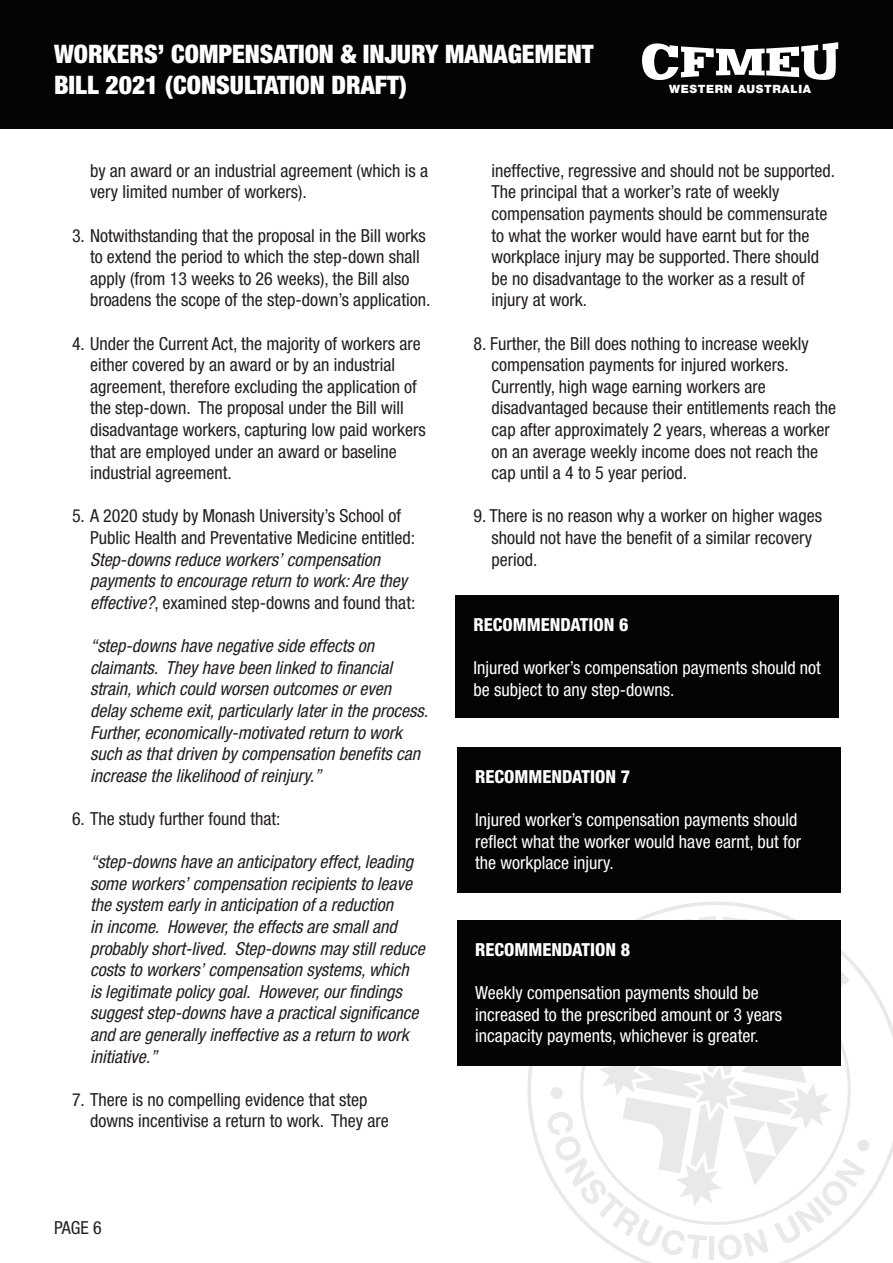
<style>
.page{position:relative;width:893px;height:1263px;background:#fff}
.page>*{position:absolute;margin:0;border:0;box-sizing:border-box;transform-origin:0 0}
.t1{font:900 condensed 25.5px/30.6px "Helvetica Neue LT Std";color:#fff}
.Numbered_Paragraph{font:condensed 18px/21.6px "Helvetica Neue LT Std";color:#231f20}
.Numbered_Paragraph-2{font:italic condensed 18px/21.6px "Helvetica Neue LT Std";color:#231f20}
.Numbered_Paragraph-3{font:condensed 18px/21.6px "Helvetica Neue LT Std";color:#fff}
.Numbered_Paragraph-4{font:800 condensed 18px "Helvetica Neue LT Std";color:#fff}
.t2{font:900 11.4px "Helvetica Neue";letter-spacing:.055em;color:#fff}
.s1{font-style:italic}
</style>
<div class="page">
<div style="left:0;top:1px;width:892px;height:128px;background:#040503"></div>
<svg style="left:642px;top:42px;width:196px;height:38px"></svg>
<svg style="left:516px;top:902px;width:377px;height:361px"></svg>
<svg style="left:569px;top:943px;width:293px;height:168px"></svg>
<svg style="left:598px;top:1065px;width:235px;height:46px;fill:#e9e9e9"></svg>
<div style="left:551px;top:1087px;width:12px;height:12px;background:#e9e9e9;border-radius:50%"></div>
<svg style="left:547px;top:1111px;width:323px;height:149px"></svg>
<svg style="left:623px;top:916px;width:155px;height:4px"></svg>
<svg style="left:841px;top:935px;width:9px;height:67px"></svg>
<div style="left:455px;top:596px;width:384px;height:122px;background:#040503"></div>
<div style="left:457px;top:747px;width:384px;height:146px;background:#040503"></div>
<div style="left:457px;top:920px;width:384px;height:145px;background:#040503"></div>
<h1 class="t1" style="left:54px;top:39px;width:541px">WORKERS’ COMPENSATION &amp; INJURY MANAGEMENT<br>BILL 2021 (CONSULTATION DRAFT)</h1>
<p class="t2" style="left:669px;top:83px;width:143px">WESTERN AUSTRALIA</p>
<p class="Numbered_Paragraph" style="left:90px;top:160px;width:340px">by an award or an industrial agreement (which is a very limited number of workers).</p>
<p class="Numbered_Paragraph" style="left:90px;top:224px;width:342px;text-indent:-18px">3. Notwithstanding that the proposal in the Bill works to extend the period to which the step-down shall apply (from 13 weeks to 26 weeks), the Bill also broadens the scope of the step-down’s application.</p>
<p class="Numbered_Paragraph" style="left:90px;top:332px;width:337px;text-indent:-18px">4. Under the Current Act, the majority of workers are either covered by an award or by an industrial agreement, therefore excluding the application of the step-down. The proposal under the Bill will disadvantage workers, capturing low paid workers that are employed under an award or baseline industrial agreement.</p>
<p class="Numbered_Paragraph" style="left:90px;top:505px;width:327px;text-indent:-18px">5. A 2020 study by Monash University’s School of Public Health and Preventative Medicine entitled:<br><span class="s1">Step-downs reduce workers’ compensation payments to encourage return to work: Are they effective?</span>, examined step-downs and found that:</p>
<p class="Numbered_Paragraph-2" style="left:90px;top:635px;width:340px">“step-downs have negative side effects on claimants. They have been linked to financial strain, which could worsen outcomes or even delay scheme exit, particularly later in the process.<br>Further, economically-motivated return to work such as that driven by compensation benefits can increase the likelihood of reinjury.”</p>
<p class="Numbered_Paragraph" style="left:72px;top:808px;width:210px">6. The study further found that:</p>
<p class="Numbered_Paragraph-2" style="left:90px;top:851px;width:336px">“step-downs have an anticipatory effect, leading some workers’ compensation recipients to leave the system early in anticipation of a reduction<br>in income. However, the effects are small and probably short-lived. Step-downs may still reduce costs to workers’ compensation systems, which<br>is legitimate policy goal. However, our findings suggest step-downs have a practical significance and are generally ineffective as a return to work initiative.”</p>
<p class="Numbered_Paragraph" style="left:90px;top:1088px;width:300px;text-indent:-18px">7. There is no compelling evidence that step downs incentivise a return to work. They are</p>
<p class="Numbered_Paragraph" style="left:54px;top:1216px;width:49px">PAGE 6</p>
<p class="Numbered_Paragraph" style="left:491px;top:160px;width:345px">ineffective, regressive and should not be supported.<br>The principal that a worker’s rate of weekly compensation payments should be commensurate to what the worker would have earnt but for the workplace injury may be supported. There should be no disadvantage to the worker as a result of injury at work.</p>
<p class="Numbered_Paragraph" style="left:491px;top:332px;width:346px;text-indent:-18px">8. Further, the Bill does nothing to increase weekly compensation payments for injured workers.<br>Currently, high wage earning workers are disadvantaged because their entitlements reach the cap after approximately 2 years, whereas a worker on an average weekly income does not reach the cap until a 4 to 5 year period.</p>
<p class="Numbered_Paragraph" style="left:491px;top:505px;width:332px;text-indent:-18px">9. There is no reason why a worker on higher wages should not have the benefit of a similar recovery period.</p>
<p class="Numbered_Paragraph-4" style="left:473px;top:613px;width:157px">RECOMMENDATION 6</p>
<p class="Numbered_Paragraph-3" style="left:473px;top:657px;width:349px">Injured worker’s compensation payments should not be subject to any step-downs.</p>
<p class="Numbered_Paragraph-4" style="left:475px;top:765px;width:157px">RECOMMENDATION 7</p>
<p class="Numbered_Paragraph-3" style="left:475px;top:809px;width:327px">Injured worker’s compensation payments should reflect what the worker would have earnt, but for the workplace injury.</p>
<p class="Numbered_Paragraph-4" style="left:475px;top:938px;width:157px">RECOMMENDATION 8</p>
<p class="Numbered_Paragraph-3" style="left:475px;top:982px;width:309px">Weekly compensation payments should be increased to the prescribed amount or 3 years incapacity payments, whichever is greater.</p>
</div>
